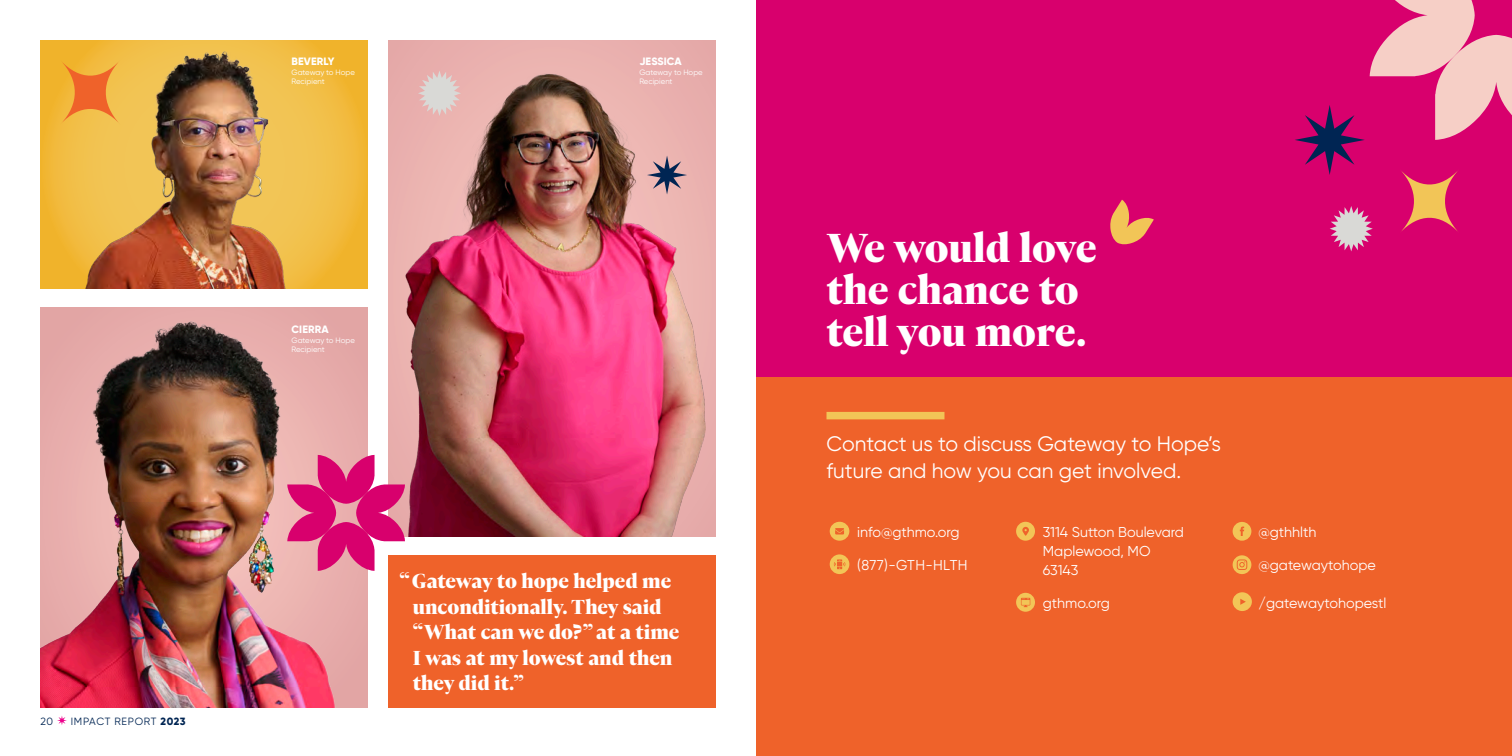
<style>
.page{position:relative;width:1512px;height:756px;background:#fff}
.page>*{position:absolute;margin:0;border:0;box-sizing:border-box;transform-origin:0 0}
.t1{font:900 45px/42px "Gliko Modern S";color:#fff}
.t2{font:900 22.5px/25.5px "Gliko Modern S";color:#fff}
.Intro{font:21px/27px "Gilroy";color:#fff}
.Intro-2{font:14.25px/19px "Gilroy";color:#fff}
.Intro-3{font:14.25px "Gilroy";letter-spacing:.025em;color:#fff}
.t3{font:800 10.65px "Gilroy";letter-spacing:.01em;color:#fff}
.t4{font:10.5px "Gilroy";letter-spacing:.065em;color:#002553}
.t5{font:7.8px/9.8px "Gilroy";color:#fff}
.s1{font-weight:800}
</style>
<div class="page">
<div style="left:756px;top:0;width:756px;height:392px;background:#d8006d"></div>
<div style="left:756px;top:377px;width:756px;height:379px;background:#ef622a"></div>
<div style="left:388px;top:555px;width:328px;height:152px;background:#ef622a"></div>
<div style="left:40px;top:308px;width:328px;height:399px;background:#e4a8a7"></div>
<img style="left:40px;top:321px;width:295px;height:386px">
<div style="left:388px;top:40px;width:328px;height:497px;background:#e9afae"></div>
<img style="left:405px;top:74px;width:300px;height:463px">
<svg style="left:40px;top:40px;width:328px;height:248px;background:#f1ba3c"></svg>
<img style="left:40px;top:50px;width:265px;height:238px">
<svg style="left:647px;top:156px;width:40px;height:39px"></svg>
<svg style="left:287px;top:455px;width:118px;height:116px"></svg>
<svg style="left:1110px;top:200px;width:44px;height:45px"></svg>
<svg style="left:1295px;top:0;width:217px;height:175px"></svg>
<svg style="left:1330px;top:206px;width:43px;height:45px"></svg>
<svg style="left:418px;top:71px;width:43px;height:45px"></svg>
<svg style="left:1400px;top:169px;width:59px;height:63px"></svg>
<svg style="left:60px;top:60px;width:60px;height:64px;background:#f09c39"></svg>
<div style="left:826px;top:412px;width:118px;height:7px;background:#f2c557"></div>
<svg style="left:1233px;top:522px;width:18px;height:19px"></svg>
<svg style="left:1233px;top:555px;width:18px;height:19px"></svg>
<svg style="left:1233px;top:592px;width:19px;height:19px"></svg>
<svg style="left:830px;top:522px;width:19px;height:19px"></svg>
<svg style="left:830px;top:554px;width:19px;height:20px"></svg>
<svg style="left:1016px;top:522px;width:19px;height:19px"></svg>
<svg style="left:1016px;top:593px;width:19px;height:19px"></svg>
<svg style="left:57px;top:716px;width:10px;height:9px"></svg>
<p class="t4" style="left:40px;top:715px;width:14px">20</p>
<p class="t4" style="left:71px;top:715px;width:116px">IMPACT REPORT <span class="s1">2023</span></p>
<p class="t3" style="left:292px;top:55px;width:44px">BEVERLY</p>
<p class="t5" style="left:292px;top:67px;width:65px">Gateway to Hope<br>Recipient</p>
<p class="t3" style="left:639px;top:55px;width:44px">JESSICA</p>
<p class="t5" style="left:639px;top:67px;width:65px">Gateway to Hope<br>Recipient</p>
<p class="t3" style="left:292px;top:322px;width:39px">CIERRA</p>
<p class="t5" style="left:292px;top:335px;width:65px">Gateway to Hope<br>Recipient</p>
<p class="t2" style="left:413px;top:569px;width:268px;text-indent:-14px">“Gateway to hope helped me unconditionally. They said “What can we do?” at a time<br>I was at my lowest and then they did it.”</p>
<p class="t1" style="left:826px;top:227px;width:272px">We would love the chance to tell you more.</p>
<p class="Intro" style="left:826px;top:430px;width:396px">Contact us to discuss Gateway to Hope’s future and how you can get involved.</p>
<p class="Intro-2" style="left:857px;top:522px;width:104px">info@gthmo.org</p>
<p class="Intro-3" style="left:857px;top:556px;width:112px">(877)-GTH-HLTH</p>
<p class="Intro-2" style="left:1043px;top:522px;width:143px">3114 Sutton Boulevard<br>Maplewood, MO<br>63143</p>
<p class="Intro-2" style="left:1043px;top:593px;width:69px">gthmo.org</p>
<p class="Intro-2" style="left:1258px;top:522px;width:60px">@gthhlth</p>
<p class="Intro-2" style="left:1258px;top:555px;width:119px">@gatewaytohope</p>
<p class="Intro-2" style="left:1258px;top:593px;width:129px">/gatewaytohopestl</p>
</div>
